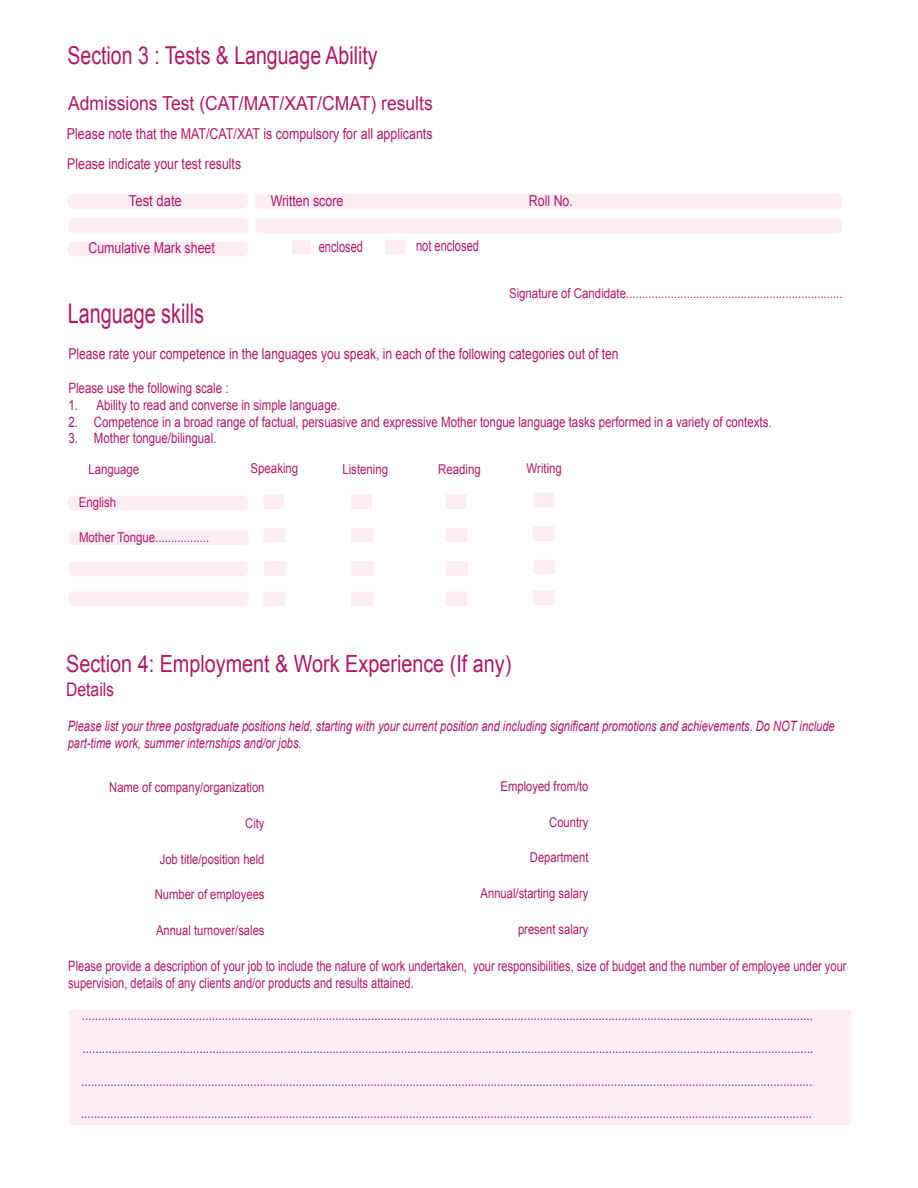
<style>
.page{position:relative;width:918px;height:1188px;background:#fff}
.page>*{position:absolute;margin:0;border:0;box-sizing:border-box;transform-origin:0 0}
.t1{font:27px "Arial";color:#b21765;scale:.73 1}
.t2{font:24.6px "Arial";color:#b21765;scale:.79 1}
.t3{font:23.7px "Arial";color:#b21765;scale:.84 1}
.t4{font:19.35px "Arial";color:#b21765;scale:.91 1}
.t5{font:18.75px "Arial";color:#b21765;scale:.84 1}
.t6{font:15px/32.4px "Arial";color:#b21765;scale:.78 1}
.t7{font:15px/30.8px "Arial";color:#b21765;scale:.83 1}
.t8{font:15px "Arial";color:#b21765;scale:.81 1}
.t9{font:15px "Arial";color:#b21765;scale:.74 1}
.t10{font:15px "Arial";color:#b21765;scale:.82 1}
.t11{font:15px "Arial";color:#b21765;scale:.87 1}
.t12{font:14.25px "Arial";color:#b21765;scale:.81 1}
.t13{font:14.25px/16.6px "Arial";color:#b21765;scale:.78 1}
.t14{font:italic 14.25px/16.6px "Arial";color:#b21765;scale:.78 1}
.t15{font:13.5px "Arial";color:#b21765;scale:.85 1}
.t16{font:13.5px "Arial";color:#b21765;scale:.83 1}
</style>
<div class="page">
<div style="left:68px;top:194px;width:180px;height:15px;background:#fcedf5;border-radius:5px"></div>
<div style="left:255px;top:194px;width:587px;height:15px;background:#fcedf5"></div>
<div style="left:256px;top:219px;width:586px;height:14px;background:#fcedf5"></div>
<div style="left:68px;top:218px;width:181px;height:15px;background:#fcedf5;border-radius:5px"></div>
<div style="left:68px;top:242px;width:180px;height:14px;background:#fcedf5;border-radius:5px"></div>
<div style="left:68px;top:496px;width:180px;height:14px;background:#fcedf5;border-radius:5px"></div>
<div style="left:68px;top:530px;width:181px;height:15px;background:#fcedf5;border-radius:5px"></div>
<div style="left:68px;top:561px;width:181px;height:15px;background:#fcedf5;border-radius:5px"></div>
<div style="left:68px;top:592px;width:181px;height:14px;background:#fcedf5;border-radius:5px"></div>
<div style="left:292px;top:240px;width:19px;height:15px;background:#fcedf5"></div>
<div style="left:263px;top:494px;width:21px;height:15px;background:#fcedf5"></div>
<div style="left:351px;top:494px;width:21px;height:15px;background:#fcedf5"></div>
<div style="left:446px;top:494px;width:20px;height:15px;background:#fcedf5"></div>
<div style="left:533px;top:493px;width:21px;height:14px;background:#fcedf5"></div>
<div style="left:263px;top:528px;width:22px;height:15px;background:#fcedf5"></div>
<div style="left:351px;top:528px;width:22px;height:15px;background:#fcedf5"></div>
<div style="left:445px;top:528px;width:22px;height:15px;background:#fcedf5"></div>
<div style="left:533px;top:527px;width:22px;height:14px;background:#fcedf5"></div>
<div style="left:264px;top:561px;width:22px;height:15px;background:#fcedf5"></div>
<div style="left:351px;top:561px;width:22px;height:15px;background:#fcedf5"></div>
<div style="left:446px;top:561px;width:22px;height:15px;background:#fcedf5"></div>
<div style="left:533px;top:560px;width:22px;height:14px;background:#fcedf5"></div>
<div style="left:263px;top:592px;width:22px;height:14px;background:#fcedf5"></div>
<div style="left:351px;top:592px;width:22px;height:14px;background:#fcedf5"></div>
<div style="left:446px;top:592px;width:22px;height:14px;background:#fcedf5"></div>
<div style="left:533px;top:590px;width:22px;height:15px;background:#fcedf5"></div>
<div style="left:385px;top:240px;width:20px;height:14px;background:#fcedf5"></div>
<div style="left:70px;top:1011px;width:781px;height:114px;background:#fcedf5"></div>
<h2 class="t2" style="left:68px;top:47px;width:394px">Section 3 : Tests &amp; Language Ability</h2>
<p class="t4" style="left:68px;top:96px;width:402px">Admissions Test (CAT/MAT/XAT/CMAT) results</p>
<p class="t7" style="left:67px;top:119px;width:442px">Please note that the MAT/CAT/XAT is compulsory for all applicants<br>Please indicate your test results</p>
<p class="t11" style="left:129px;top:195px;width:62px">Test date</p>
<p class="t7" style="left:271px;top:186px;width:89px">Written score</p>
<p class="t9" style="left:319px;top:241px;width:61px">enclosed</p>
<p class="t9" style="left:416px;top:240px;width:87px">not enclosed</p>
<p class="t10" style="left:89px;top:242px;width:156px">Cumulative Mark sheet</p>
<h1 class="t1" style="left:68px;top:303px;width:188px">Language skills</h1>
<p class="t7" style="left:529px;top:186px;width:55px">Roll No.</p>
<p class="t15" style="left:509px;top:288px;width:394px">Signature of Candidate....................................................................</p>
<p class="t8" style="left:68px;top:348px;width:681px">Please rate your competence in the languages you speak, in each of the following categories out of ten</p>
<p class="t12" style="left:68px;top:383px;width:199px">Please use the following scale :</p>
<p class="t12" style="left:68px;top:400px;width:337px">1. Ability to read and converse in simple language.</p>
<p class="t12" style="left:68px;top:416px;width:870px">2. Competence in a broad range of factual, persuasive and expressive Mother tongue language tasks performed in a variety of contexts.</p>
<p class="t12" style="left:68px;top:433px;width:184px">3. Mother tongue/bilingual.</p>
<p class="t15" style="left:88px;top:464px;width:61px">Language</p>
<p class="t15" style="left:79px;top:497px;width:46px">English</p>
<p class="t15" style="left:79px;top:532px;width:155px">Mother Tongue.................</p>
<p class="t15" style="left:251px;top:464px;width:58px">Speaking</p>
<p class="t15" style="left:342px;top:464px;width:55px">Listening</p>
<p class="t15" style="left:438px;top:464px;width:52px">Reading</p>
<p class="t15" style="left:527px;top:463px;width:43px">Writing</p>
<h3 class="t3" style="left:66px;top:655px;width:531px">Section 4: Employment &amp; Work Experience (If any)</h3>
<p class="t5" style="left:66px;top:682px;width:59px">Details</p>
<p class="t14" style="left:68px;top:719px;width:985px">Please list your three postgraduate positions held, starting with your current position and including significant promotions and achievements. Do NOT include part-time work, summer internships and/or jobs.</p>
<p class="t16" style="left:109px;top:782px;width:189px">Name of company/organization</p>
<p class="t16" style="left:245px;top:818px;width:25px">City</p>
<p class="t16" style="left:160px;top:854px;width:128px">Job title/position held</p>
<p class="t16" style="left:155px;top:890px;width:134px">Number of employees</p>
<p class="t16" style="left:156px;top:925px;width:132px">Annual turnover/sales</p>
<p class="t16" style="left:501px;top:781px;width:107px">Employed from/to</p>
<p class="t16" style="left:549px;top:817px;width:49px">Country</p>
<p class="t16" style="left:530px;top:853px;width:72px">Department</p>
<p class="t16" style="left:481px;top:888px;width:132px">Annual/starting salary</p>
<p class="t16" style="left:518px;top:924px;width:86px">present salary</p>
<p class="t13" style="left:68px;top:959px;width:999px">Please provide a description of your job to include the nature of work undertaken, your responsibilities, size of budget and the number of employee under your supervision, details of any clients and/or products and results attained.</p>
<p class="t6" style="left:82px;top:1000px;width:939px">................................................................................................................................................................................................................................. .................................................................................................................................................................................................................................</p>
<p class="t6" style="left:81px;top:1066px;width:939px">................................................................................................................................................................................................................................. .................................................................................................................................................................................................................................</p>
</div>
